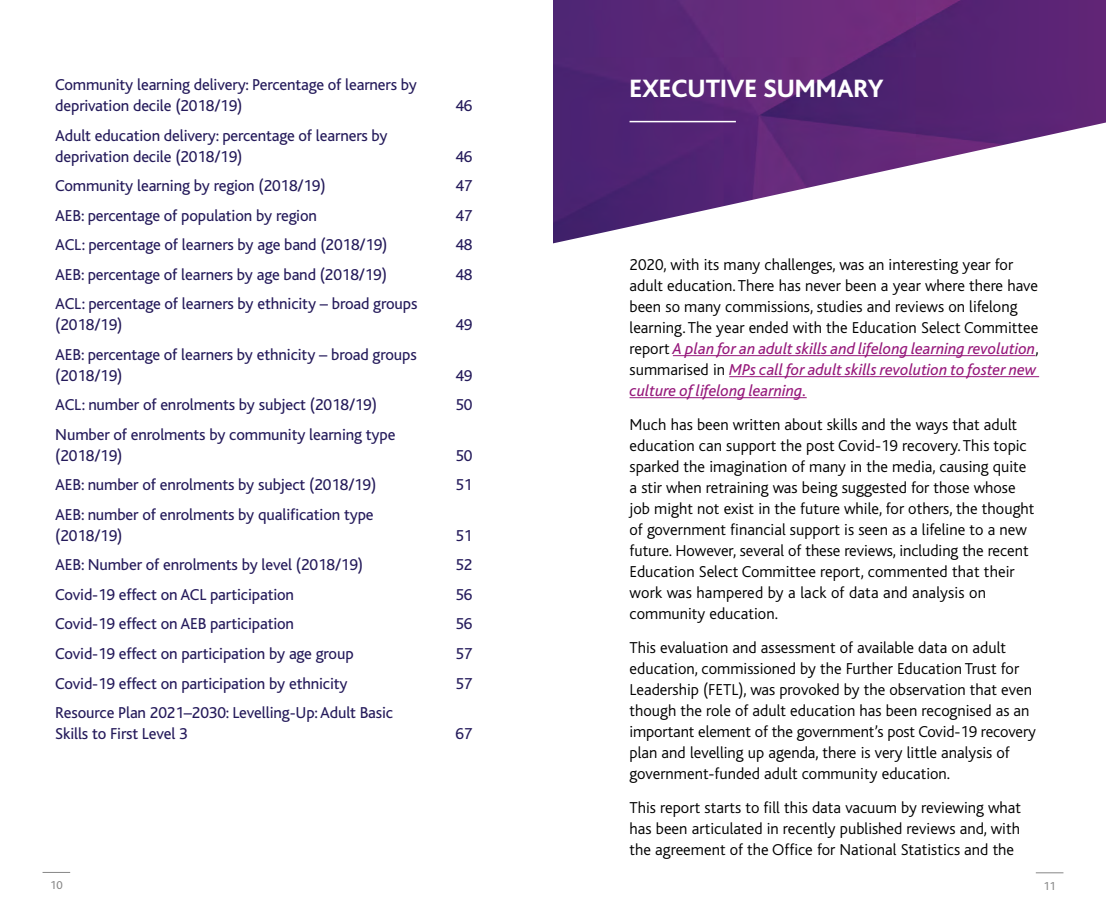
<style>
.page{position:relative;width:1106px;height:915px;background:#fff}
.page>*{position:absolute;margin:0;border:0;box-sizing:border-box;transform-origin:0 0}
.t1{font:800 26.25px "Bliss";color:#fff}
.t2{font:300 16.5px/21px "Bliss";color:#000}
.t3{font:16.5px/21px "Bliss";letter-spacing:-.01em;color:#251b5b}
.t4{font:12px "Bliss";color:#878787}
.s1{font-weight:400;font-style:italic;color:#96187b}
</style>
<div class="page">
<svg style="left:1035px;top:872px;width:28px;height:1px"></svg>
<img style="left:553px;top:0;width:553px;height:243px">
<hr style="left:629px;top:121px;width:107px;height:1px;background:#fff">
<hr style="left:673px;top:355px;width:362px;height:1px;background:#96187b">
<hr style="left:729px;top:376px;width:310px;height:1px;background:#96187b">
<hr style="left:629px;top:397px;width:177px;height:1px;background:#96187b">
<p class="t3" style="left:55px;top:74px;width:363px">Community learning delivery: Percentage of learners by deprivation decile (2018/19)</p>
<p class="t3" style="left:55px;top:125px;width:334px">Adult education delivery: percentage of learners by deprivation decile (2018/19)</p>
<p class="t3" style="left:455px;top:95px;width:19px">46</p>
<p class="t3" style="left:455px;top:146px;width:19px">46</p>
<p class="t3" style="left:55px;top:175px;width:272px">Community learning by region (2018/19)</p>
<p class="t3" style="left:455px;top:175px;width:19px">47</p>
<p class="t3" style="left:55px;top:205px;width:263px">AEB: percentage of population by region</p>
<p class="t3" style="left:455px;top:205px;width:19px">47</p>
<p class="t3" style="left:55px;top:234px;width:334px">ACL: percentage of learners by age band (2018/19)</p>
<p class="t3" style="left:455px;top:234px;width:19px">48</p>
<p class="t3" style="left:55px;top:264px;width:333px">AEB: percentage of learners by age band (2018/19)</p>
<p class="t3" style="left:455px;top:264px;width:19px">48</p>
<p class="t3" style="left:55px;top:293px;width:364px">ACL: percentage of learners by ethnicity – broad groups (2018/19)</p>
<p class="t3" style="left:455px;top:314px;width:19px">49</p>
<p class="t3" style="left:55px;top:344px;width:363px">AEB: percentage of learners by ethnicity – broad groups (2018/19)</p>
<p class="t3" style="left:455px;top:365px;width:19px">49</p>
<p class="t3" style="left:55px;top:394px;width:323px">ACL: number of enrolments by subject (2018/19)</p>
<p class="t3" style="left:455px;top:394px;width:19px">50</p>
<p class="t3" style="left:55px;top:424px;width:342px">Number of enrolments by community learning type (2018/19)</p>
<p class="t3" style="left:455px;top:445px;width:19px">50</p>
<p class="t3" style="left:55px;top:474px;width:322px">AEB: number of enrolments by subject (2018/19)</p>
<p class="t3" style="left:455px;top:474px;width:19px">51</p>
<p class="t3" style="left:55px;top:504px;width:320px">AEB: number of enrolments by qualification type (2018/19)</p>
<p class="t3" style="left:455px;top:525px;width:19px">51</p>
<p class="t3" style="left:55px;top:554px;width:309px">AEB: Number of enrolments by level (2018/19)</p>
<p class="t3" style="left:455px;top:554px;width:19px">52</p>
<p class="t3" style="left:55px;top:584px;width:240px">Covid-19 effect on ACL participation</p>
<p class="t3" style="left:455px;top:584px;width:19px">56</p>
<p class="t3" style="left:55px;top:613px;width:240px">Covid-19 effect on AEB participation</p>
<p class="t3" style="left:455px;top:613px;width:19px">56</p>
<p class="t3" style="left:55px;top:643px;width:300px">Covid-19 effect on participation by age group</p>
<p class="t3" style="left:455px;top:643px;width:19px">57</p>
<p class="t3" style="left:55px;top:672px;width:294px">Covid-19 effect on participation by ethnicity</p>
<p class="t3" style="left:455px;top:672px;width:19px">57</p>
<p class="t3" style="left:55px;top:702px;width:339px">Resource Plan 2021–2030: Levelling-Up: Adult Basic<br>Skills to First Level 3</p>
<p class="t3" style="left:455px;top:723px;width:19px">67</p>
<h1 class="t1" style="left:629px;top:75px;width:255px">EXECUTIVE SUMMARY</h1>
<p class="t2" style="left:629px;top:254px;width:410px">2020, with its many challenges, was an interesting year for adult education. There has never been a year where there have been so many commissions, studies and reviews on lifelong learning. The year ended with the Education Select Committee report <span class="s1">A plan for an adult skills and lifelong learning revolution</span>, summarised in <span class="s1">MPs call for adult skills revolution to foster new culture of lifelong learning.</span></p>
<p class="t2" style="left:629px;top:414px;width:406px">Much has been written about skills and the ways that adult education can support the post Covid-19 recovery. This topic sparked the imagination of many in the media, causing quite a stir when retraining was being suggested for those whose job might not exist in the future while, for others, the thought of government financial support is seen as a lifeline to a new future. However, several of these reviews, including the recent Education Select Committee report, commented that their work was hampered by a lack of data and analysis on community education.</p>
<p class="t2" style="left:629px;top:637px;width:408px">This evaluation and assessment of available data on adult education, commissioned by the Further Education Trust for Leadership (FETL), was provoked by the observation that even though the role of adult education has been recognised as an important element of the government’s post Covid-19 recovery plan and levelling up agenda, there is very little analysis of government-funded adult community education.</p>
<p class="t2" style="left:629px;top:797px;width:393px;text-align:justify">This report starts to fill this data vacuum by reviewing what has been articulated in recently published reviews and, with the agreement of the Office for National Statistics and the</p>
<p class="t4" style="left:50px;top:878px;width:14px">10</p>
<p class="t4" style="left:1043px;top:879px;width:14px">11</p>
</div>
